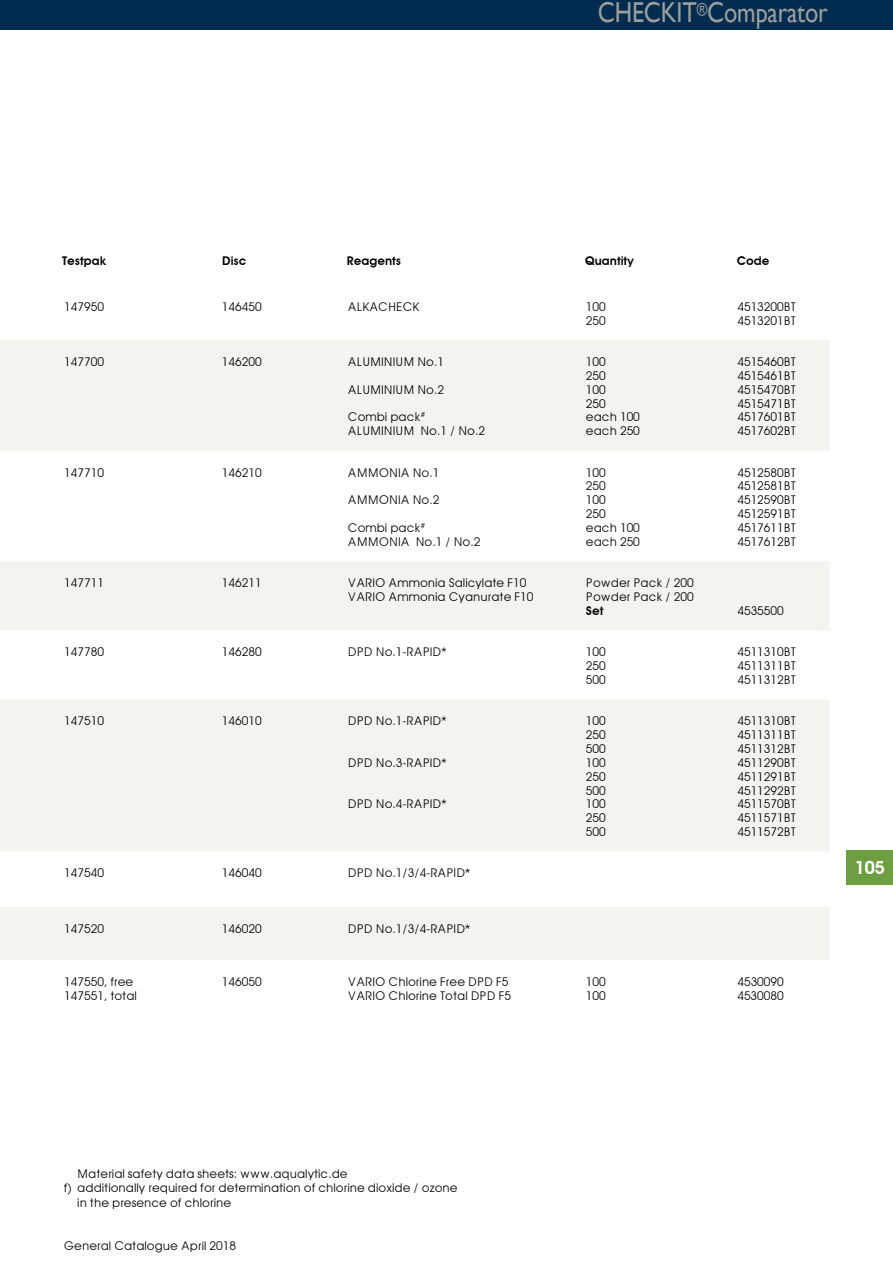
<style>
.page{position:relative;width:893px;height:1263px;background:#fff}
.page>*{position:absolute;margin:0;border:0;box-sizing:border-box;transform-origin:0 0}
.t1{font:28.8px "Gill Sans";letter-spacing:-.005em;color:#9d9d9c;scale:.83 1}
.t2{font:600 18px "Avant Garde";color:#fff}
.t3{font:12px "Avant Garde";color:#000}
.t4{font:600 12px "Avant Garde";color:#000}
</style>
<div class="page">
<div style="left:846px;top:850px;width:47px;height:34px;background:#6d9e41"></div>
<div style="left:0;top:0;width:893px;height:30px;background:#002c50"></div>
<svg style="left:0;top:340px;width:830px;height:511px;fill:#f2f5ed"></svg>
<div style="left:0;top:907px;width:830px;height:53px;background:#f2f5ed"></div>
<h1 class="t1" style="left:598px;top:-4px;width:278px">CHECKIT<sup>®</sup>Comparator</h1>
<p class="t4" style="left:62px;top:254px;width:46px">Testpak</p>
<p class="t4" style="left:222px;top:254px;width:26px">Disc</p>
<p class="t4" style="left:347px;top:254px;width:56px">Reagents</p>
<p class="t4" style="left:585px;top:254px;width:51px">Quantity</p>
<p class="t4" style="left:737px;top:254px;width:34px">Code</p>
<p class="t3" style="left:64px;top:299px;width:41px">147950</p>
<p class="t3" style="left:222px;top:299px;width:41px">146450</p>
<p class="t3" style="left:348px;top:299px;width:73px">ALKACHECK</p>
<p class="t3" style="left:586px;top:299px;width:21px">100</p>
<p class="t3" style="left:737px;top:299px;width:60px">4513200BT</p>
<p class="t3" style="left:586px;top:313px;width:21px">250</p>
<p class="t3" style="left:737px;top:313px;width:60px">4513201BT</p>
<p class="t3" style="left:64px;top:354px;width:41px">147700</p>
<p class="t3" style="left:222px;top:354px;width:41px">146200</p>
<p class="t3" style="left:348px;top:354px;width:98px">ALUMINIUM No.1</p>
<p class="t3" style="left:586px;top:354px;width:21px">100</p>
<p class="t3" style="left:737px;top:354px;width:60px">4515460BT</p>
<p class="t3" style="left:586px;top:368px;width:21px">250</p>
<p class="t3" style="left:737px;top:368px;width:60px">4515461BT</p>
<p class="t3" style="left:348px;top:382px;width:98px">ALUMINIUM No.2</p>
<p class="t3" style="left:586px;top:382px;width:21px">100</p>
<p class="t3" style="left:737px;top:382px;width:60px">4515470BT</p>
<p class="t3" style="left:586px;top:396px;width:21px">250</p>
<p class="t3" style="left:737px;top:396px;width:60px">4515471BT</p>
<p class="t3" style="left:348px;top:410px;width:79px">Combi pack<sup>#</sup></p>
<p class="t3" style="left:586px;top:410px;width:56px">each 100</p>
<p class="t3" style="left:737px;top:410px;width:60px">4517601BT</p>
<p class="t3" style="left:348px;top:424px;width:139px">ALUMINIUM No.1 / No.2</p>
<p class="t3" style="left:586px;top:424px;width:56px">each 250</p>
<p class="t3" style="left:737px;top:424px;width:60px">4517602BT</p>
<p class="t3" style="left:64px;top:465px;width:41px">147710</p>
<p class="t3" style="left:222px;top:465px;width:41px">146210</p>
<p class="t3" style="left:348px;top:465px;width:93px">AMMONIA No.1</p>
<p class="t3" style="left:586px;top:465px;width:21px">100</p>
<p class="t3" style="left:737px;top:465px;width:60px">4512580BT</p>
<p class="t3" style="left:586px;top:479px;width:21px">250</p>
<p class="t3" style="left:737px;top:479px;width:60px">4512581BT</p>
<p class="t3" style="left:348px;top:493px;width:93px">AMMONIA No.2</p>
<p class="t3" style="left:586px;top:493px;width:21px">100</p>
<p class="t3" style="left:737px;top:493px;width:60px">4512590BT</p>
<p class="t3" style="left:586px;top:506px;width:21px">250</p>
<p class="t3" style="left:737px;top:506px;width:60px">4512591BT</p>
<p class="t3" style="left:348px;top:520px;width:79px">Combi pack<sup>#</sup></p>
<p class="t3" style="left:586px;top:520px;width:56px">each 100</p>
<p class="t3" style="left:737px;top:520px;width:60px">4517611BT</p>
<p class="t3" style="left:348px;top:534px;width:134px">AMMONIA No.1 / No.2</p>
<p class="t3" style="left:586px;top:534px;width:56px">each 250</p>
<p class="t3" style="left:737px;top:534px;width:60px">4517612BT</p>
<p class="t3" style="left:64px;top:576px;width:41px">147711</p>
<p class="t3" style="left:222px;top:576px;width:41px">146211</p>
<p class="t3" style="left:348px;top:576px;width:180px">VARIO Ammonia Salicylate F10</p>
<p class="t3" style="left:586px;top:576px;width:109px">Powder Pack / 200</p>
<p class="t3" style="left:348px;top:589px;width:187px">VARIO Ammonia Cyanurate F10</p>
<p class="t3" style="left:586px;top:589px;width:109px">Powder Pack / 200</p>
<p class="t4" style="left:586px;top:603px;width:19px">Set</p>
<p class="t3" style="left:737px;top:603px;width:48px">4535500</p>
<p class="t3" style="left:64px;top:645px;width:41px">147780</p>
<p class="t3" style="left:222px;top:645px;width:41px">146280</p>
<p class="t3" style="left:348px;top:645px;width:100px">DPD No.1-RAPID*</p>
<p class="t3" style="left:586px;top:645px;width:21px">100</p>
<p class="t3" style="left:737px;top:645px;width:60px">4511310BT</p>
<p class="t3" style="left:586px;top:658px;width:21px">250</p>
<p class="t3" style="left:737px;top:658px;width:60px">4511311BT</p>
<p class="t3" style="left:586px;top:672px;width:21px">500</p>
<p class="t3" style="left:737px;top:672px;width:60px">4511312BT</p>
<p class="t3" style="left:64px;top:714px;width:41px">147510</p>
<p class="t3" style="left:222px;top:714px;width:41px">146010</p>
<p class="t3" style="left:348px;top:714px;width:100px">DPD No.1-RAPID*</p>
<p class="t3" style="left:586px;top:714px;width:21px">100</p>
<p class="t3" style="left:737px;top:714px;width:60px">4511310BT</p>
<p class="t3" style="left:586px;top:728px;width:21px">250</p>
<p class="t3" style="left:737px;top:728px;width:60px">4511311BT</p>
<p class="t3" style="left:586px;top:741px;width:21px">500</p>
<p class="t3" style="left:737px;top:741px;width:60px">4511312BT</p>
<p class="t3" style="left:348px;top:755px;width:100px">DPD No.3-RAPID*</p>
<p class="t3" style="left:586px;top:755px;width:21px">100</p>
<p class="t3" style="left:737px;top:755px;width:60px">4511290BT</p>
<p class="t3" style="left:586px;top:769px;width:21px">250</p>
<p class="t3" style="left:737px;top:769px;width:60px">4511291BT</p>
<p class="t3" style="left:586px;top:783px;width:21px">500</p>
<p class="t3" style="left:737px;top:783px;width:60px">4511292BT</p>
<p class="t3" style="left:348px;top:797px;width:100px">DPD No.4-RAPID*</p>
<p class="t3" style="left:586px;top:797px;width:21px">100</p>
<p class="t3" style="left:737px;top:797px;width:60px">4511570BT</p>
<p class="t3" style="left:586px;top:811px;width:21px">250</p>
<p class="t3" style="left:737px;top:811px;width:60px">4511571BT</p>
<p class="t3" style="left:586px;top:824px;width:21px">500</p>
<p class="t3" style="left:737px;top:824px;width:60px">4511572BT</p>
<p class="t3" style="left:64px;top:866px;width:41px">147540</p>
<p class="t3" style="left:222px;top:866px;width:41px">146040</p>
<p class="t3" style="left:348px;top:866px;width:124px">DPD No.1/3/4-RAPID*</p>
<p class="t3" style="left:64px;top:921px;width:41px">147520</p>
<p class="t3" style="left:222px;top:921px;width:41px">146020</p>
<p class="t3" style="left:348px;top:921px;width:124px">DPD No.1/3/4-RAPID*</p>
<p class="t3" style="left:64px;top:975px;width:71px">147550, free</p>
<p class="t3" style="left:222px;top:975px;width:41px">146050</p>
<p class="t3" style="left:348px;top:975px;width:162px">VARIO Chlorine Free DPD F5</p>
<p class="t3" style="left:586px;top:975px;width:21px">100</p>
<p class="t3" style="left:737px;top:975px;width:48px">4530090</p>
<p class="t3" style="left:64px;top:989px;width:74px">147551, total</p>
<p class="t3" style="left:348px;top:989px;width:165px">VARIO Chlorine Total DPD F5</p>
<p class="t3" style="left:586px;top:989px;width:21px">100</p>
<p class="t3" style="left:737px;top:989px;width:48px">4530080</p>
<h2 class="t2" style="left:855px;top:857px;width:32px">105</h2>
<p class="t3" style="left:77px;top:1166px;width:272px">Material safety data sheets: www.aqualytic.de</p>
<p class="t3" style="left:64px;top:1181px;width:395px">f) additionally required for determination of chlorine dioxide / ozone</p>
<p class="t3" style="left:77px;top:1195px;width:155px">in the presence of chlorine</p>
<p class="t3" style="left:64px;top:1239px;width:174px">General Catalogue April 2018</p>
</div>
